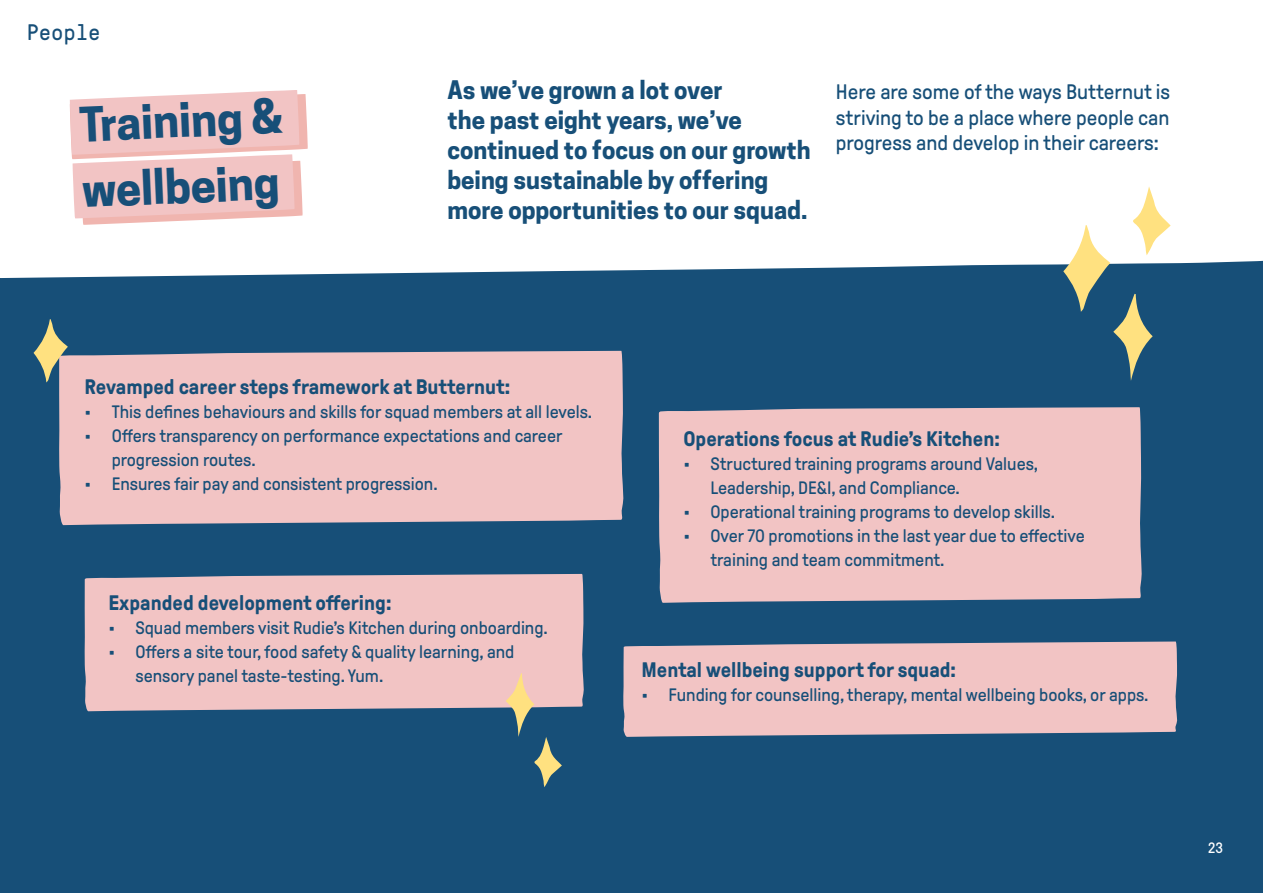
<style>
.page{position:relative;width:1263px;height:893px;background:#174f78}
.page>*{position:absolute;margin:0;border:0;box-sizing:border-box;transform-origin:0 0}
.t1{font:700 45px/66.2px "Cooper Hewitt";color:#174f78}
.t2{font:700 24px/30px "Cooper Hewitt";color:#174f78}
.t3{font:22.5px "GT Pressura Mono";color:#174f78}
.t4{font:700 21px "GT Pressura";color:#174f78}
.t5{font:21px/25.5px "GT Pressura";color:#174f78;text-align:justify}
.t6{font:18px/24px "GT Pressura";color:#174f78}
.t7{font:15px "GT Pressura";color:#fff}
</style>
<div class="page">
<div style="left:0;top:0;width:1263px;height:278px;background:#fff"></div>
<div style="left:59px;top:351px;width:564px;height:174px;background:#f2c4c4"></div>
<div style="left:623px;top:641px;width:554px;height:96px;background:#f2c4c4"></div>
<div style="left:659px;top:407px;width:483px;height:196px;background:#f2c4c4"></div>
<div style="left:84px;top:574px;width:500px;height:138px;background:#f2c4c4"></div>
<svg style="left:34px;top:319px;width:34px;height:63px"></svg>
<svg style="left:1063px;top:186px;width:107px;height:195px"></svg>
<svg style="left:506px;top:673px;width:56px;height:114px"></svg>
<svg style="left:70px;top:90px;width:238px;height:135px;background:#f3c9c9"></svg>
<div style="left:0;top:0;width:129px;height:71px;background:#fff"></div>
<p class="t3" style="left:26px;top:16px;width:76px">People</p>
<h1 class="t1" style="left:77px;top:92px;width:206px;rotate:-3deg">Training &amp; wellbeing</h1>
<h2 class="t2" style="left:447px;top:75px;width:365px">As we’ve grown a lot over<br>the past eight years, we’ve continued to focus on our growth being sustainable by offering more opportunities to our squad.</h2>
<p class="t5" style="left:836px;top:80px;width:336px">Here are some of the ways Butternut is striving to be a place where people can progress and develop in their careers:</p>
<p class="t4" style="left:85px;top:376px;width:427px">Revamped career steps framework at Butternut:</p>
<p class="t6" style="left:85px;top:400px;width:509px">• This defines behaviours and skills for squad members at all levels.</p>
<p class="t6" style="left:112px;top:424px;width:452px;text-indent:-27px">• Offers transparency on performance expectations and career progression routes.</p>
<p class="t6" style="left:85px;top:472px;width:355px">• Ensures fair pay and consistent progression.</p>
<p class="t4" style="left:108px;top:591px;width:285px">Expanded development offering:</p>
<p class="t6" style="left:108px;top:616px;width:441px">• Squad members visit Rudie’s Kitchen during onboarding.</p>
<p class="t6" style="left:135px;top:640px;width:380px;text-indent:-27px">• Offers a site tour, food safety &amp; quality learning, and sensory panel taste-testing. Yum.</p>
<p class="t4" style="left:683px;top:428px;width:318px">Operations focus at Rudie’s Kitchen:</p>
<p class="t6" style="left:710px;top:452px;width:329px;text-indent:-27px">• Structured training programs around Values,<br>Leadership, DE&amp;I, and Compliance.</p>
<p class="t6" style="left:683px;top:500px;width:373px">• Operational training programs to develop skills.</p>
<p class="t6" style="left:710px;top:524px;width:376px;text-indent:-27px">• Over 70 promotions in the last year due to effective training and team commitment.</p>
<p class="t4" style="left:641px;top:658px;width:316px">Mental wellbeing support for squad:</p>
<p class="t6" style="left:641px;top:682px;width:509px">• Funding for counselling, therapy, mental wellbeing books, or apps.</p>
<p class="t7" style="left:1208px;top:840px;width:16px">23</p>
</div>
